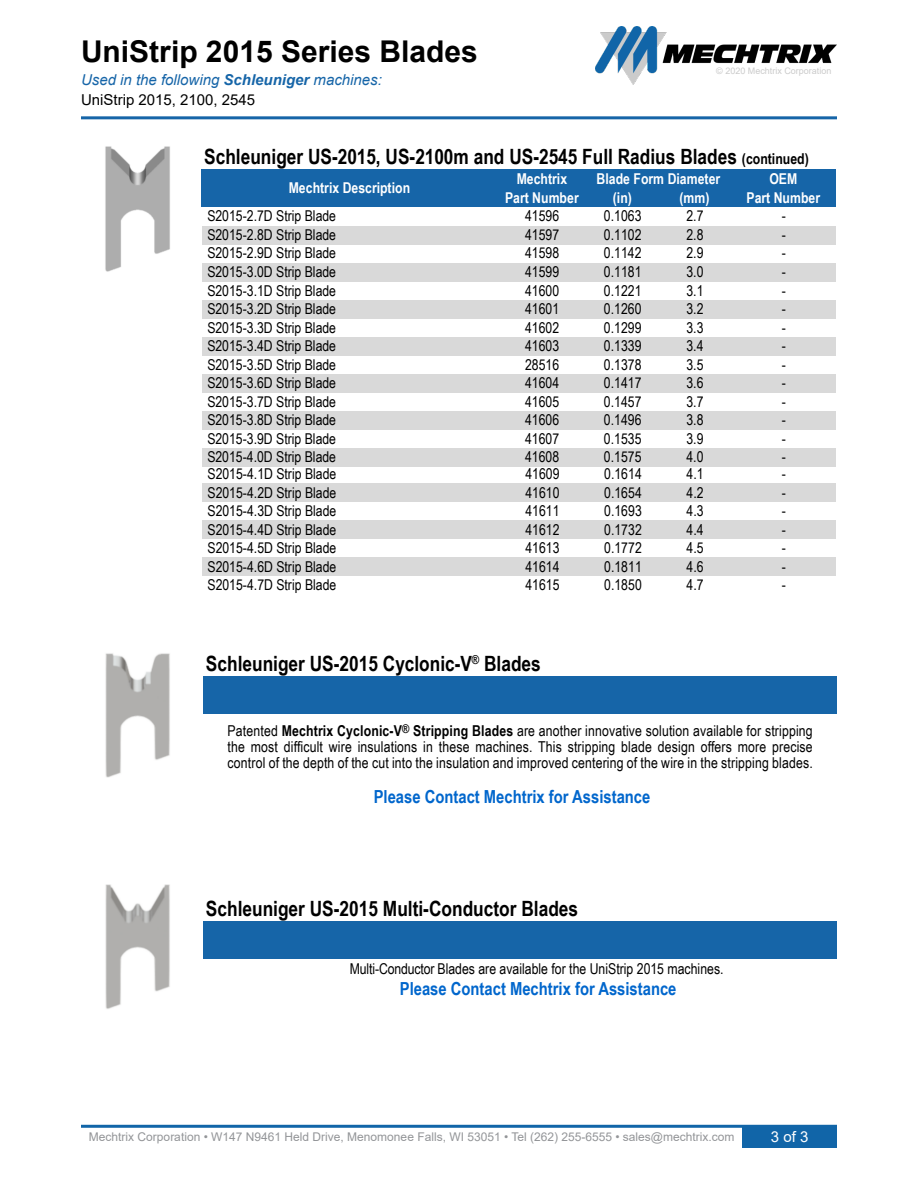
<style>
.page{position:relative;width:918px;height:1188px;background:#fff}
.page>*{position:absolute;margin:0;border:0;box-sizing:border-box;transform-origin:0 0}
.t1{font:700 30px "Arial";color:#000}
.t2{font:700 21px "Arial Narrow";color:#000}
.t3{font:700 18px "Arial Narrow";color:#06c}
.t4{font:15px/16.2px "Arial Narrow";color:#000;text-align:justify}
.t5{font:700 15px "Arial Narrow";color:#fff}
.t6{font:italic 15px/20px "Arial";color:#1665a8}
.t7{font:15px "Arial";color:#fff}
.t8{font:12px "Arial";color:#939598}
.t9{font:9px "Arial";color:#cbcbcb}
.s1{font-weight:700}
.s2{font-style:normal;color:#000}
.s3{font-size:15px}
</style>
<div class="page">
<img style="left:596px;top:26px;width:241px;height:59px">
<hr style="left:81px;top:116px;width:756px;height:3px;background:#1665a8">
<div style="left:742px;top:1125px;width:95px;height:23px;background:#1165a8"></div>
<hr style="left:81px;top:1125px;width:756px;height:3px;background:#1165a8">
<div style="left:202px;top:170px;width:634px;height:37px;background:#1665a8"></div>
<img style="left:105px;top:146px;width:65px;height:126px">
<div style="left:202px;top:226px;width:634px;height:18px;background:#d9d9d9"></div>
<div style="left:202px;top:263px;width:634px;height:19px;background:#d9d9d9"></div>
<div style="left:202px;top:300px;width:634px;height:19px;background:#d9d9d9"></div>
<div style="left:202px;top:337px;width:634px;height:19px;background:#d9d9d9"></div>
<div style="left:202px;top:374px;width:634px;height:19px;background:#d9d9d9"></div>
<div style="left:202px;top:411px;width:634px;height:19px;background:#d9d9d9"></div>
<div style="left:202px;top:448px;width:634px;height:19px;background:#d9d9d9"></div>
<div style="left:202px;top:483px;width:634px;height:19px;background:#d9d9d9"></div>
<div style="left:202px;top:521px;width:634px;height:18px;background:#d9d9d9"></div>
<div style="left:202px;top:558px;width:634px;height:18px;background:#d9d9d9"></div>
<div style="left:203px;top:676px;width:634px;height:38px;background:#1665a8"></div>
<div style="left:203px;top:922px;width:634px;height:37px;background:#1665a8"></div>
<img style="left:105px;top:653px;width:65px;height:125px">
<img style="left:105px;top:884px;width:65px;height:125px">
<h1 class="t1" style="left:81px;top:40px;width:398px">UniStrip 2015 Series Blades</h1>
<p class="t6" style="left:81px;top:71px;width:302px">Used in the following <span class="s1">Schleuniger</span> machines:<br><span class="s2">UniStrip 2015, 2100, 2545</span></p>
<p class="t9" style="left:716px;top:67px;width:117px">© 2020 Mechtrix Corporation</p>
<h2 class="t2" style="left:204px;top:149px;width:606px">Schleuniger US-2015, US-2100m and US-2545 Full Radius Blades <span class="s3">(continued)</span></h2>
<p class="t5" style="left:517px;top:173px;width:52px">Mechtrix</p>
<p class="t5" style="left:769px;top:173px;width:29px">OEM</p>
<p class="t5" style="left:505px;top:192px;width:75px">Part Number</p>
<p class="t5" style="left:613px;top:192px;width:21px">(in)</p>
<p class="t5" style="left:679px;top:192px;width:32px">(mm)</p>
<p class="t5" style="left:747px;top:192px;width:75px">Part Number</p>
<p class="t5" style="left:597px;top:173px;width:125px">Blade Form Diameter</p>
<p class="t5" style="left:289px;top:182px;width:123px">Mechtrix Description</p>
<p class="t4" style="left:207px;top:209px;width:130px">S2015-2.7D Strip Blade</p>
<p class="t4" style="left:525px;top:209px;width:36px">41596</p>
<p class="t4" style="left:604px;top:209px;width:39px">0.1063</p>
<p class="t4" style="left:686px;top:209px;width:19px">2.7</p>
<p class="t4" style="left:782px;top:209px;width:6px">-</p>
<p class="t4" style="left:207px;top:228px;width:130px">S2015-2.8D Strip Blade</p>
<p class="t4" style="left:525px;top:228px;width:36px">41597</p>
<p class="t4" style="left:604px;top:228px;width:39px">0.1102</p>
<p class="t4" style="left:686px;top:228px;width:19px">2.8</p>
<p class="t4" style="left:782px;top:228px;width:6px">-</p>
<p class="t4" style="left:207px;top:246px;width:130px">S2015-2.9D Strip Blade</p>
<p class="t4" style="left:525px;top:246px;width:36px">41598</p>
<p class="t4" style="left:604px;top:246px;width:39px">0.1142</p>
<p class="t4" style="left:686px;top:246px;width:19px">2.9</p>
<p class="t4" style="left:782px;top:246px;width:6px">-</p>
<p class="t4" style="left:207px;top:265px;width:130px">S2015-3.0D Strip Blade</p>
<p class="t4" style="left:525px;top:265px;width:36px">41599</p>
<p class="t4" style="left:604px;top:265px;width:39px">0.1181</p>
<p class="t4" style="left:686px;top:265px;width:19px">3.0</p>
<p class="t4" style="left:782px;top:265px;width:6px">-</p>
<p class="t4" style="left:207px;top:284px;width:130px">S2015-3.1D Strip Blade</p>
<p class="t4" style="left:525px;top:284px;width:36px">41600</p>
<p class="t4" style="left:604px;top:284px;width:39px">0.1221</p>
<p class="t4" style="left:686px;top:284px;width:19px">3.1</p>
<p class="t4" style="left:782px;top:284px;width:6px">-</p>
<p class="t4" style="left:207px;top:302px;width:130px">S2015-3.2D Strip Blade</p>
<p class="t4" style="left:525px;top:302px;width:36px">41601</p>
<p class="t4" style="left:604px;top:302px;width:39px">0.1260</p>
<p class="t4" style="left:686px;top:302px;width:19px">3.2</p>
<p class="t4" style="left:782px;top:302px;width:6px">-</p>
<p class="t4" style="left:207px;top:321px;width:130px">S2015-3.3D Strip Blade</p>
<p class="t4" style="left:525px;top:321px;width:36px">41602</p>
<p class="t4" style="left:604px;top:321px;width:39px">0.1299</p>
<p class="t4" style="left:686px;top:321px;width:19px">3.3</p>
<p class="t4" style="left:782px;top:321px;width:6px">-</p>
<p class="t4" style="left:207px;top:339px;width:130px">S2015-3.4D Strip Blade</p>
<p class="t4" style="left:525px;top:339px;width:36px">41603</p>
<p class="t4" style="left:604px;top:339px;width:39px">0.1339</p>
<p class="t4" style="left:686px;top:339px;width:19px">3.4</p>
<p class="t4" style="left:782px;top:339px;width:6px">-</p>
<p class="t4" style="left:207px;top:358px;width:130px">S2015-3.5D Strip Blade</p>
<p class="t4" style="left:525px;top:358px;width:36px">28516</p>
<p class="t4" style="left:604px;top:358px;width:39px">0.1378</p>
<p class="t4" style="left:686px;top:358px;width:19px">3.5</p>
<p class="t4" style="left:782px;top:358px;width:6px">-</p>
<p class="t4" style="left:207px;top:376px;width:130px">S2015-3.6D Strip Blade</p>
<p class="t4" style="left:525px;top:376px;width:36px">41604</p>
<p class="t4" style="left:604px;top:376px;width:39px">0.1417</p>
<p class="t4" style="left:686px;top:376px;width:19px">3.6</p>
<p class="t4" style="left:782px;top:376px;width:6px">-</p>
<p class="t4" style="left:207px;top:395px;width:130px">S2015-3.7D Strip Blade</p>
<p class="t4" style="left:525px;top:395px;width:36px">41605</p>
<p class="t4" style="left:604px;top:395px;width:39px">0.1457</p>
<p class="t4" style="left:686px;top:395px;width:19px">3.7</p>
<p class="t4" style="left:782px;top:395px;width:6px">-</p>
<p class="t4" style="left:207px;top:413px;width:130px">S2015-3.8D Strip Blade</p>
<p class="t4" style="left:525px;top:413px;width:36px">41606</p>
<p class="t4" style="left:604px;top:413px;width:39px">0.1496</p>
<p class="t4" style="left:686px;top:413px;width:19px">3.8</p>
<p class="t4" style="left:782px;top:413px;width:6px">-</p>
<p class="t4" style="left:207px;top:432px;width:130px">S2015-3.9D Strip Blade</p>
<p class="t4" style="left:525px;top:432px;width:36px">41607</p>
<p class="t4" style="left:604px;top:432px;width:39px">0.1535</p>
<p class="t4" style="left:686px;top:432px;width:19px">3.9</p>
<p class="t4" style="left:782px;top:432px;width:6px">-</p>
<p class="t4" style="left:207px;top:450px;width:130px">S2015-4.0D Strip Blade</p>
<p class="t4" style="left:525px;top:450px;width:36px">41608</p>
<p class="t4" style="left:604px;top:450px;width:39px">0.1575</p>
<p class="t4" style="left:686px;top:450px;width:19px">4.0</p>
<p class="t4" style="left:782px;top:450px;width:6px">-</p>
<p class="t4" style="left:208px;top:467px;width:130px">S2015-4.1D Strip Blade</p>
<p class="t4" style="left:525px;top:467px;width:36px">41609</p>
<p class="t4" style="left:604px;top:467px;width:39px">0.1614</p>
<p class="t4" style="left:687px;top:467px;width:19px">4.1</p>
<p class="t4" style="left:782px;top:467px;width:6px">-</p>
<p class="t4" style="left:208px;top:486px;width:130px">S2015-4.2D Strip Blade</p>
<p class="t4" style="left:525px;top:486px;width:36px">41610</p>
<p class="t4" style="left:604px;top:486px;width:39px">0.1654</p>
<p class="t4" style="left:687px;top:486px;width:19px">4.2</p>
<p class="t4" style="left:782px;top:486px;width:6px">-</p>
<p class="t4" style="left:208px;top:504px;width:130px">S2015-4.3D Strip Blade</p>
<p class="t4" style="left:525px;top:504px;width:36px">41611</p>
<p class="t4" style="left:604px;top:504px;width:39px">0.1693</p>
<p class="t4" style="left:687px;top:504px;width:19px">4.3</p>
<p class="t4" style="left:782px;top:504px;width:6px">-</p>
<p class="t4" style="left:208px;top:523px;width:130px">S2015-4.4D Strip Blade</p>
<p class="t4" style="left:525px;top:523px;width:36px">41612</p>
<p class="t4" style="left:604px;top:523px;width:39px">0.1732</p>
<p class="t4" style="left:687px;top:523px;width:19px">4.4</p>
<p class="t4" style="left:782px;top:523px;width:6px">-</p>
<p class="t4" style="left:208px;top:541px;width:130px">S2015-4.5D Strip Blade</p>
<p class="t4" style="left:525px;top:541px;width:36px">41613</p>
<p class="t4" style="left:604px;top:541px;width:39px">0.1772</p>
<p class="t4" style="left:687px;top:541px;width:19px">4.5</p>
<p class="t4" style="left:782px;top:541px;width:6px">-</p>
<p class="t4" style="left:208px;top:560px;width:130px">S2015-4.6D Strip Blade</p>
<p class="t4" style="left:525px;top:560px;width:36px">41614</p>
<p class="t4" style="left:604px;top:560px;width:39px">0.1811</p>
<p class="t4" style="left:687px;top:560px;width:19px">4.6</p>
<p class="t4" style="left:782px;top:560px;width:6px">-</p>
<p class="t4" style="left:208px;top:578px;width:130px">S2015-4.7D Strip Blade</p>
<p class="t4" style="left:525px;top:578px;width:36px">41615</p>
<p class="t4" style="left:604px;top:578px;width:39px">0.1850</p>
<p class="t4" style="left:687px;top:578px;width:19px">4.7</p>
<p class="t4" style="left:782px;top:578px;width:6px">-</p>
<h2 class="t2" style="left:206px;top:655px;width:337px">Schleuniger US-2015 Cyclonic-V<sup>®</sup> Blades</h2>
<p class="t4" style="left:228px;top:724px;width:587px">Patented <span class="s1">Mechtrix Cyclonic-V</span><sup>®</sup> <span class="s1">Stripping Blades</span> are another innovative solution available for stripping the most difficult wire insulations in these machines. This stripping blade design offers more precise control of the depth of the cut into the insulation and improved centering of the wire in the stripping blades.</p>
<p class="t3" style="left:374px;top:790px;width:278px">Please Contact Mechtrix for Assistance</p>
<h2 class="t2" style="left:206px;top:901px;width:374px">Schleuniger US-2015 Multi-Conductor Blades</h2>
<p class="t4" style="left:350px;top:962px;width:375px">Multi-Conductor Blades are available for the UniStrip 2015 machines.</p>
<p class="t3" style="left:400px;top:982px;width:278px">Please Contact Mechtrix for Assistance</p>
<p class="t8" style="left:89px;top:1132px;width:647px">Mechtrix Corporation • W147 N9461 Held Drive, Menomonee Falls, WI 53051 • Tel (262) 255-6555 • sales@mechtrix.com</p>
<p class="t7" style="left:771px;top:1131px;width:39px">3of3</p>
</div>
